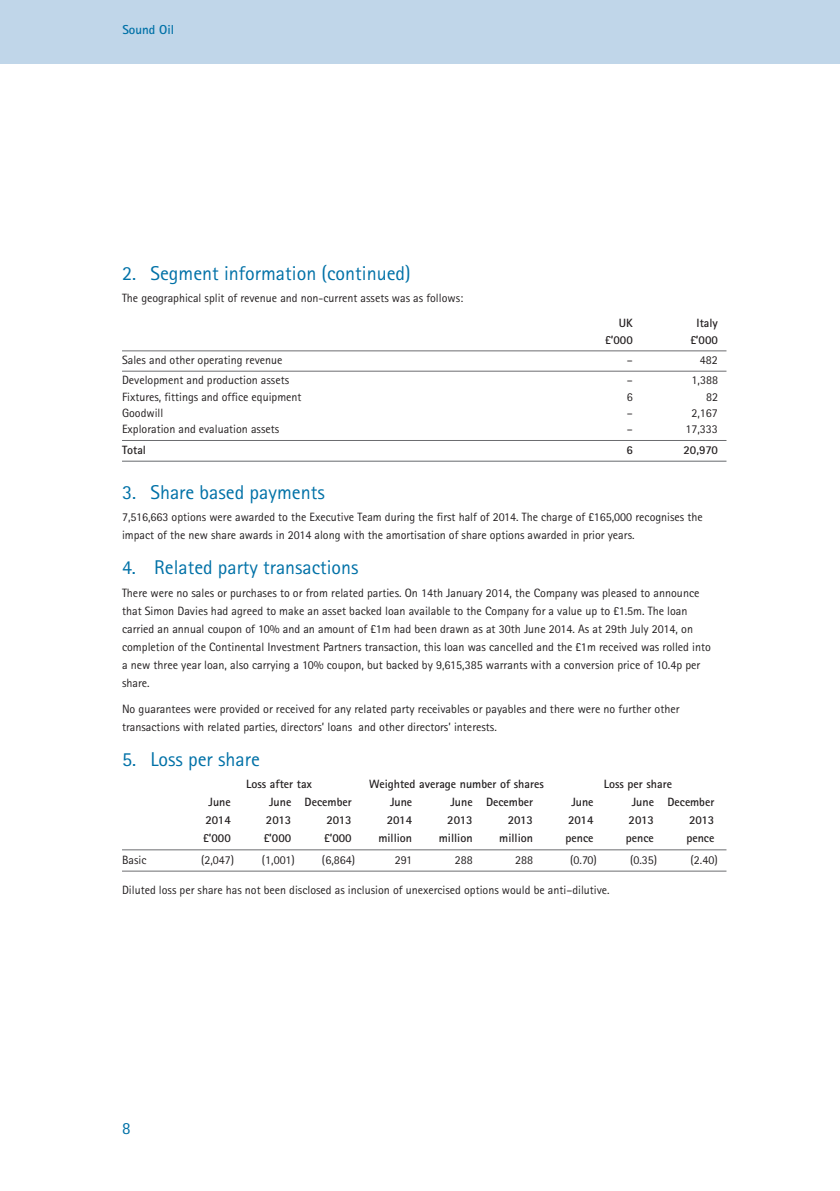
<style>
.page{position:relative;width:840px;height:1191px;background:#fff}
.page>*{position:absolute;margin:0;border:0;box-sizing:border-box;transform-origin:0 0}
.t1{font:20px "Rotis Sans Serif";color:#0071a7}
.t2{font:19.8px "Rotis Sans Serif";color:#0071a7}
.t3{font:17px "Rotis Sans Serif";color:#0071a7}
.t4{font:700 13px "Rotis Sans Serif";color:#0071a7}
.t5{font:12px/18px "Rotis Sans Serif";color:#231f20}
.t6{font:700 12px "Rotis Sans Serif";color:#231f20}
</style>
<div class="page">
<div style="left:0;top:0;width:839px;height:63px;background:#c0d6e9"></div>
<hr style="left:839px;top:0;width:1px;height:63px;background:#c0d6e9">
<hr style="left:122px;top:350px;width:604px;height:1px;background:#6c6d70">
<hr style="left:122px;top:371px;width:604px;height:1px;background:#6c6d70">
<hr style="left:122px;top:440px;width:604px;height:1px;background:#6c6d70">
<hr style="left:122px;top:460px;width:604px;height:2px;background:#939598">
<hr style="left:122px;top:849px;width:604px;height:1px;background:#6c6d70">
<hr style="left:122px;top:870px;width:604px;height:1px;background:#6c6d70">
<p class="t4" style="left:122px;top:25px;width:53px">Sound Oil</p>
<h1 class="t1" style="left:122px;top:266px;width:290px">2. Segment information (continued)</h1>
<p class="t5" style="left:122px;top:290px;width:342px">The geographical split of revenue and non-current assets was as follows:</p>
<p class="t6" style="left:618px;top:319px;width:15px">UK</p>
<p class="t6" style="left:696px;top:319px;width:23px">Italy</p>
<p class="t6" style="left:605px;top:335px;width:29px">£’000</p>
<p class="t6" style="left:690px;top:335px;width:29px">£’000</p>
<p class="t5" style="left:122px;top:352px;width:162px">Sales and other operating revenue</p>
<p class="t5" style="left:626px;top:352px;width:7px">–</p>
<p class="t5" style="left:699px;top:352px;width:19px">482</p>
<p class="t5" style="left:122px;top:372px;width:168px">Development and production assets</p>
<p class="t5" style="left:626px;top:372px;width:7px">–</p>
<p class="t5" style="left:691px;top:372px;width:28px">1,388</p>
<p class="t5" style="left:122px;top:388px;width:181px">Fixtures, fittings and office equipment</p>
<p class="t5" style="left:626px;top:388px;width:7px">6</p>
<p class="t5" style="left:705px;top:388px;width:14px">82</p>
<p class="t5" style="left:122px;top:405px;width:43px">Goodwill</p>
<p class="t5" style="left:626px;top:405px;width:7px">–</p>
<p class="t5" style="left:691px;top:405px;width:28px">2,167</p>
<p class="t5" style="left:122px;top:421px;width:159px">Exploration and evaluation assets</p>
<p class="t5" style="left:626px;top:421px;width:7px">–</p>
<p class="t5" style="left:685px;top:421px;width:34px">17,333</p>
<p class="t6" style="left:122px;top:445px;width:25px">Total</p>
<p class="t6" style="left:626px;top:445px;width:8px">6</p>
<p class="t6" style="left:683px;top:445px;width:36px">20,970</p>
<h1 class="t1" style="left:122px;top:485px;width:204px">3. Share based payments</h1>
<p class="t5" style="left:122px;top:509px;width:582px">7,516,663 options were awarded to the Executive Team during the first half of 2014. The charge of £165,000 recognises the impact of the new share awards in 2014 along with the amortisation of share options awarded in prior years.</p>
<h2 class="t2" style="left:122px;top:561px;width:238px">4. Related party transactions</h2>
<p class="t5" style="left:122px;top:584px;width:590px">There were no sales or purchases to or from related parties. On 14th January 2014, the Company was pleased to announce that Simon Davies had agreed to make an asset backed loan available to the Company for a value up to £1.5m. The loan carried an annual coupon of 10% and an amount of £1m had been drawn as at 30th June 2014. As at 29th July 2014, on completion of the Continental Investment Partners transaction, this loan was cancelled and the £1m received was rolled into a new three year loan, also carrying a 10% coupon, but backed by 9,615,385 warrants with a conversion price of 10.4p per share.</p>
<p class="t5" style="left:122px;top:701px;width:558px">No guarantees were provided or received for any related party receivables or payables and there were no further other transactions with related parties, directors’ loans and other directors’ interests.</p>
<h1 class="t1" style="left:122px;top:752px;width:139px">5. Loss per share</h1>
<p class="t6" style="left:246px;top:779px;width:67px">Loss after tax</p>
<p class="t6" style="left:369px;top:779px;width:176px">Weighted average number of shares</p>
<p class="t6" style="left:603px;top:779px;width:70px">Loss per share</p>
<p class="t6" style="left:208px;top:797px;width:24px">June</p>
<p class="t6" style="left:269px;top:797px;width:84px">June December</p>
<p class="t6" style="left:390px;top:797px;width:24px">June</p>
<p class="t6" style="left:450px;top:797px;width:84px">June December</p>
<p class="t6" style="left:571px;top:797px;width:24px">June</p>
<p class="t6" style="left:631px;top:797px;width:84px">June December</p>
<p class="t6" style="left:205px;top:815px;width:27px">2014</p>
<p class="t6" style="left:266px;top:815px;width:27px">2013</p>
<p class="t6" style="left:326px;top:815px;width:27px">2013</p>
<p class="t6" style="left:386px;top:815px;width:27px">2014</p>
<p class="t6" style="left:447px;top:815px;width:27px">2013</p>
<p class="t6" style="left:507px;top:815px;width:27px">2013</p>
<p class="t6" style="left:568px;top:815px;width:27px">2014</p>
<p class="t6" style="left:628px;top:815px;width:27px">2013</p>
<p class="t6" style="left:688px;top:815px;width:27px">2013</p>
<p class="t6" style="left:203px;top:833px;width:29px">£’000</p>
<p class="t6" style="left:263px;top:833px;width:29px">£’000</p>
<p class="t6" style="left:324px;top:833px;width:29px">£’000</p>
<p class="t6" style="left:378px;top:833px;width:35px">million</p>
<p class="t6" style="left:438px;top:833px;width:35px">million</p>
<p class="t6" style="left:499px;top:833px;width:35px">million</p>
<p class="t6" style="left:565px;top:833px;width:29px">pence</p>
<p class="t6" style="left:625px;top:833px;width:29px">pence</p>
<p class="t6" style="left:686px;top:833px;width:29px">pence</p>
<p class="t5" style="left:122px;top:852px;width:26px">Basic</p>
<p class="t5" style="left:201px;top:852px;width:35px">(2,047)</p>
<p class="t5" style="left:262px;top:852px;width:34px">(1,001)</p>
<p class="t5" style="left:322px;top:852px;width:35px">(6,864)</p>
<p class="t5" style="left:394px;top:852px;width:19px">291</p>
<p class="t5" style="left:454px;top:852px;width:19px">288</p>
<p class="t5" style="left:515px;top:852px;width:19px">288</p>
<p class="t5" style="left:570px;top:852px;width:28px">(0.70)</p>
<p class="t5" style="left:629px;top:852px;width:29px">(0.35)</p>
<p class="t5" style="left:690px;top:852px;width:29px">(2.40)</p>
<p class="t5" style="left:122px;top:882px;width:489px">Diluted loss per share has not been disclosed as inclusion of unexercised options would be anti–dilutive.</p>
<h3 class="t3" style="left:122px;top:1122px;width:10px">8</h3>
</div>
